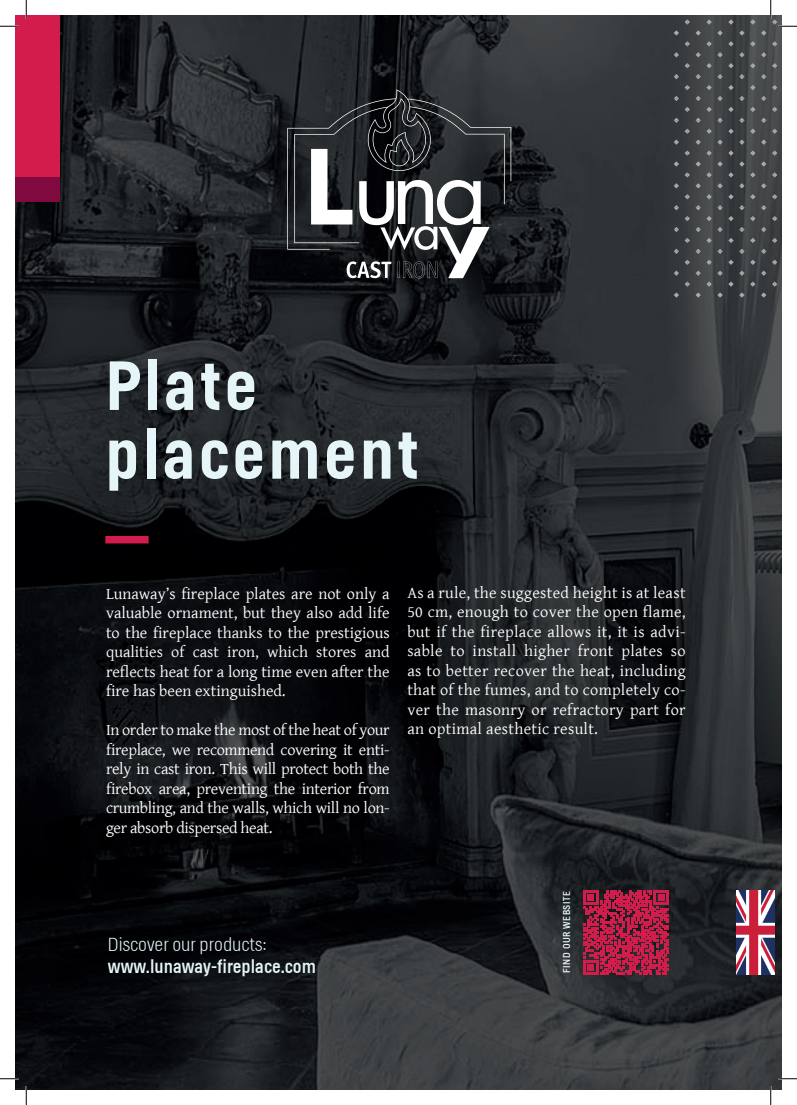
<style>
.page{position:relative;width:797px;height:1105px;background:#fff}
.page>*{position:absolute;margin:0;border:0;box-sizing:border-box;transform-origin:0 0}
.t1{font:500 68.75px/68.8px "Helsinki";letter-spacing:.05em;color:#e5f5f8}
.t2{font:18.75px "Helsinki";color:#e5f5f8}
.t3{font:100 18.75px "Helsinki";color:#e5f5f8}
.t4{font:16.25px/19.5px "Gentium Basic";color:#fff;text-align:justify}
.t5{font:10px "Helsinki";letter-spacing:.05em;color:#e5f5f8}
</style>
<div class="page">
<img style="left:16px;top:16px;width:765px;height:1073px">
<div style="left:105px;top:536px;width:44px;height:7px;background:#d21c4b"></div>
<svg style="left:772px;top:63px;width:5px;height:5px"></svg>
<svg style="left:761px;top:74px;width:5px;height:5px"></svg>
<svg style="left:772px;top:85px;width:5px;height:5px"></svg>
<svg style="left:761px;top:96px;width:5px;height:5px"></svg>
<svg style="left:772px;top:107px;width:5px;height:5px"></svg>
<svg style="left:761px;top:118px;width:5px;height:5px"></svg>
<svg style="left:772px;top:129px;width:5px;height:5px"></svg>
<svg style="left:761px;top:140px;width:5px;height:5px"></svg>
<svg style="left:772px;top:150px;width:5px;height:6px"></svg>
<svg style="left:761px;top:161px;width:5px;height:6px"></svg>
<svg style="left:772px;top:172px;width:5px;height:6px"></svg>
<svg style="left:761px;top:183px;width:5px;height:5px"></svg>
<svg style="left:772px;top:194px;width:5px;height:5px"></svg>
<svg style="left:761px;top:205px;width:5px;height:5px"></svg>
<svg style="left:772px;top:216px;width:5px;height:5px"></svg>
<svg style="left:761px;top:227px;width:5px;height:5px"></svg>
<svg style="left:772px;top:238px;width:5px;height:5px"></svg>
<svg style="left:761px;top:249px;width:5px;height:5px"></svg>
<svg style="left:772px;top:260px;width:5px;height:5px"></svg>
<svg style="left:761px;top:271px;width:5px;height:5px"></svg>
<svg style="left:772px;top:281px;width:5px;height:6px"></svg>
<svg style="left:761px;top:292px;width:5px;height:6px"></svg>
<svg style="left:750px;top:19px;width:5px;height:6px"></svg>
<svg style="left:739px;top:30px;width:5px;height:6px"></svg>
<svg style="left:750px;top:41px;width:5px;height:6px"></svg>
<svg style="left:739px;top:52px;width:5px;height:5px"></svg>
<svg style="left:750px;top:63px;width:5px;height:5px"></svg>
<svg style="left:739px;top:74px;width:5px;height:5px"></svg>
<svg style="left:750px;top:85px;width:5px;height:5px"></svg>
<svg style="left:739px;top:96px;width:5px;height:5px"></svg>
<svg style="left:750px;top:107px;width:5px;height:5px"></svg>
<svg style="left:739px;top:118px;width:5px;height:5px"></svg>
<svg style="left:750px;top:129px;width:5px;height:5px"></svg>
<svg style="left:739px;top:140px;width:5px;height:5px"></svg>
<svg style="left:750px;top:150px;width:5px;height:6px"></svg>
<svg style="left:739px;top:161px;width:5px;height:6px"></svg>
<svg style="left:750px;top:172px;width:5px;height:6px"></svg>
<svg style="left:739px;top:183px;width:5px;height:5px"></svg>
<svg style="left:750px;top:194px;width:5px;height:5px"></svg>
<svg style="left:739px;top:205px;width:5px;height:5px"></svg>
<svg style="left:750px;top:216px;width:5px;height:5px"></svg>
<svg style="left:739px;top:227px;width:5px;height:5px"></svg>
<svg style="left:750px;top:238px;width:5px;height:5px"></svg>
<svg style="left:739px;top:249px;width:5px;height:5px"></svg>
<svg style="left:750px;top:260px;width:5px;height:5px"></svg>
<svg style="left:739px;top:271px;width:5px;height:5px"></svg>
<svg style="left:750px;top:281px;width:5px;height:6px"></svg>
<svg style="left:739px;top:292px;width:5px;height:6px"></svg>
<svg style="left:728px;top:19px;width:5px;height:6px"></svg>
<svg style="left:717px;top:30px;width:5px;height:6px"></svg>
<svg style="left:728px;top:41px;width:5px;height:6px"></svg>
<svg style="left:717px;top:52px;width:5px;height:5px"></svg>
<svg style="left:728px;top:63px;width:5px;height:5px"></svg>
<svg style="left:717px;top:74px;width:5px;height:5px"></svg>
<svg style="left:728px;top:85px;width:5px;height:5px"></svg>
<svg style="left:717px;top:96px;width:5px;height:5px"></svg>
<svg style="left:728px;top:107px;width:5px;height:5px"></svg>
<svg style="left:717px;top:118px;width:5px;height:5px"></svg>
<svg style="left:728px;top:129px;width:5px;height:5px"></svg>
<svg style="left:717px;top:140px;width:5px;height:5px"></svg>
<svg style="left:728px;top:150px;width:5px;height:6px"></svg>
<svg style="left:717px;top:161px;width:5px;height:6px"></svg>
<svg style="left:728px;top:172px;width:5px;height:6px"></svg>
<svg style="left:717px;top:183px;width:5px;height:5px"></svg>
<svg style="left:728px;top:194px;width:5px;height:5px"></svg>
<svg style="left:717px;top:205px;width:5px;height:5px"></svg>
<svg style="left:728px;top:216px;width:5px;height:5px"></svg>
<svg style="left:717px;top:227px;width:5px;height:5px"></svg>
<svg style="left:728px;top:238px;width:5px;height:5px"></svg>
<svg style="left:717px;top:249px;width:5px;height:5px"></svg>
<svg style="left:728px;top:260px;width:5px;height:5px"></svg>
<svg style="left:717px;top:271px;width:5px;height:5px"></svg>
<svg style="left:728px;top:281px;width:5px;height:6px"></svg>
<svg style="left:717px;top:292px;width:5px;height:6px"></svg>
<svg style="left:706px;top:63px;width:5px;height:5px"></svg>
<svg style="left:695px;top:74px;width:6px;height:5px"></svg>
<svg style="left:706px;top:85px;width:5px;height:5px"></svg>
<svg style="left:695px;top:96px;width:6px;height:5px"></svg>
<svg style="left:706px;top:107px;width:5px;height:5px"></svg>
<svg style="left:695px;top:118px;width:6px;height:5px"></svg>
<svg style="left:706px;top:129px;width:5px;height:5px"></svg>
<svg style="left:706px;top:194px;width:5px;height:5px"></svg>
<svg style="left:695px;top:205px;width:6px;height:5px"></svg>
<svg style="left:706px;top:216px;width:5px;height:5px"></svg>
<svg style="left:695px;top:227px;width:6px;height:5px"></svg>
<svg style="left:706px;top:238px;width:5px;height:5px"></svg>
<svg style="left:695px;top:249px;width:6px;height:5px"></svg>
<svg style="left:706px;top:260px;width:5px;height:5px"></svg>
<svg style="left:673px;top:19px;width:38px;height:38px"></svg>
<svg style="left:684px;top:63px;width:6px;height:5px"></svg>
<svg style="left:673px;top:74px;width:6px;height:5px"></svg>
<svg style="left:684px;top:85px;width:6px;height:5px"></svg>
<svg style="left:673px;top:96px;width:6px;height:5px"></svg>
<svg style="left:684px;top:107px;width:6px;height:5px"></svg>
<svg style="left:673px;top:118px;width:6px;height:5px"></svg>
<svg style="left:684px;top:129px;width:6px;height:5px"></svg>
<svg style="left:673px;top:140px;width:38px;height:48px;background:#45494b"></svg>
<svg style="left:684px;top:194px;width:6px;height:5px"></svg>
<svg style="left:673px;top:205px;width:6px;height:5px"></svg>
<svg style="left:684px;top:216px;width:6px;height:5px"></svg>
<svg style="left:673px;top:227px;width:6px;height:5px"></svg>
<svg style="left:684px;top:238px;width:6px;height:5px"></svg>
<svg style="left:673px;top:249px;width:6px;height:5px"></svg>
<svg style="left:684px;top:260px;width:6px;height:5px"></svg>
<svg style="left:673px;top:271px;width:38px;height:27px"></svg>
<div style="left:16px;top:28px;width:44px;height:174px;background:#80093f"></div>
<div style="left:16px;top:16px;width:44px;height:161px;background:#d21c4b"></div>
<svg style="left:583px;top:890px;width:85px;height:85px;background:#a01e41"></svg>
<img style="left:736px;top:890px;width:38px;height:85px">
<svg style="left:287px;top:90px;width:224px;height:188px;background:#404346"></svg>
<svg style="left:0;top:25px;width:19px;height:2px"></svg>
<svg style="left:0;top:1078px;width:19px;height:1px"></svg>
<svg style="left:778px;top:1078px;width:19px;height:1px"></svg>
<svg style="left:25px;top:0;width:2px;height:19px"></svg>
<svg style="left:25px;top:1086px;width:2px;height:19px"></svg>
<svg style="left:761px;top:0;width:36px;height:57px"></svg>
<svg style="left:770px;top:1086px;width:1px;height:19px"></svg>
<h1 class="t1" style="left:105px;top:349px;width:315px">Plate placement</h1>
<p class="t4" style="left:106px;top:583px;width:285px">Lunaway’s fireplace plates are not only a valuable ornament, but they also add life to the fireplace thanks to the prestigious qualities of cast iron, which stores and reflects heat for a long time even after the fire has been extinguished.</p>
<p class="t4" style="left:106px;top:720px;width:285px">In order to make the most of the heat of your fireplace, we recommend covering it enti&shy;rely in cast iron. This will protect both the firebox area, preventing the interior from crumbling, and the walls, which will no lon&shy;ger absorb dispersed heat.</p>
<p class="t4" style="left:407px;top:582px;width:280px">As a rule, the suggested height is at least 50 cm, enough to cover the open flame, but if the fireplace allows it, it is advi&shy;sable to install higher front plates so as to better recover the heat, including that of the fumes, and to completely co&shy;ver the masonry or refractory part for an optimal aesthetic result.</p>
<p class="t3" style="left:108px;top:934px;width:161px">Discover our products:</p>
<p class="t2" style="left:108px;top:955px;width:210px">www.lunaway-fireplace.com</p>
<p class="t5" style="left:561px;top:972px;width:83px;rotate:-90deg">FIND OUR WEBSITE</p>
</div>
